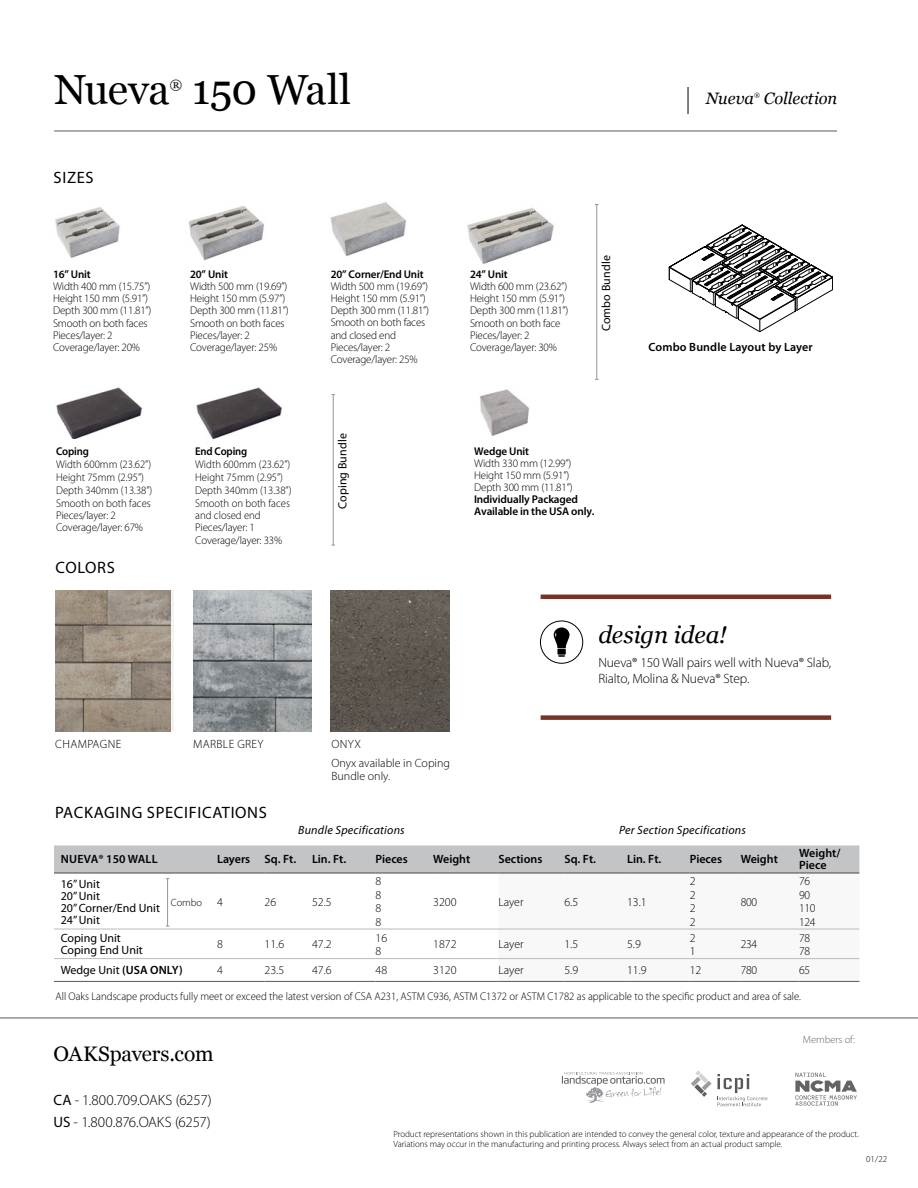
<style>
.page{position:relative;width:918px;height:1188px;background:#fff}
.page>*{position:absolute;margin:0;border:0;box-sizing:border-box;transform-origin:0 0}
.t1{font:42px "Georgia";letter-spacing:-.01em;color:#000}
.t2{font:italic 24px "Georgia";letter-spacing:-.01em;color:#000}
.t3{font:21px "Georgia";letter-spacing:-.01em;color:#000}
.t4{font:16.5px "Myriad Pro";letter-spacing:.04em;color:#000}
.t5{font:italic 16.5px "Georgia";letter-spacing:-.005em;color:#000}
.t6{font:300 15px/22.5px "Myriad Pro";letter-spacing:-.005em;color:#000}
.t7{font:300 13.5px/16.5px "Myriad Pro";letter-spacing:-.01em;color:#000}
.t8{font:13.05px "Georgia";color:#000}
.t9{font:300 12px/13.5px "Myriad Pro";color:#000}
.t10{font:12px/12px "Myriad Pro";color:#000}
.t11{font:600 12px/12px "Myriad Pro";color:#000}
.t12{font:italic 12px "Myriad Pro";letter-spacing:.02em;color:#000}
.t13{font:300 12px "Myriad Pro";letter-spacing:.03em;color:#000}
.t14{font:600 12px "Myriad Pro";letter-spacing:.02em;color:#000}
.t15{font:300 12px/13.5px "Myriad Pro";letter-spacing:-.03em;color:#000}
.t16{font:300 11.25px/12.1px "Myriad Pro";letter-spacing:-.015em;color:#000}
.t17{font:300 11.25px/12.8px "Myriad Pro";letter-spacing:-.015em;color:#000;scale:.95 1}
.t18{font:600 11.25px/12px "Myriad Pro";letter-spacing:-.015em;color:#000}
.t19{font:600 11.25px "Myriad Pro";letter-spacing:-.015em;color:#000;scale:.95 1}
.t20{font:300 10.5px "Myriad Pro";letter-spacing:-.005em;color:#636466}
.t21{font:300 10.5px "Myriad Pro";letter-spacing:-.01em;color:#000}
.t22{font:300 9px/10.5px "Myriad Pro";letter-spacing:-.005em;color:#000}
.t23{font:italic 6.15px "Georgia";color:#000}
.s1{font-weight:600}
.s2{font-weight:400}
</style>
<div class="page">
<img style="left:188px;top:206px;width:76px;height:54px">
<img style="left:55px;top:207px;width:65px;height:51px">
<img style="left:467px;top:207px;width:87px;height:57px">
<img style="left:193px;top:590px;width:119px;height:141px">
<img style="left:330px;top:590px;width:120px;height:141px">
<div style="left:55px;top:590px;width:119px;height:141px;background:#f2f3f3"></div>
<img style="left:55px;top:590px;width:116px;height:141px">
<hr style="left:596px;top:204px;width:1px;height:175px;background:#939598">
<img style="left:330px;top:202px;width:76px;height:54px">
<svg style="left:669px;top:225px;width:164px;height:107px"></svg>
<hr style="left:0;top:1018px;width:918px;height:1px;background:#58595b">
<svg style="left:691px;top:1070px;width:76px;height:36px"></svg>
<svg style="left:562px;top:1072px;width:103px;height:31px"></svg>
<svg style="left:795px;top:1073px;width:62px;height:33px"></svg>
<hr style="left:54px;top:131px;width:783px;height:1px;background:#58595b">
<svg style="left:688px;top:87px;width:1px;height:27px"></svg>
<div style="left:540px;top:621px;width:43px;height:43px;border:1px solid #000;border-radius:50%"></div>
<svg style="left:554px;top:627px;width:16px;height:30px"></svg>
<div style="left:541px;top:715px;width:290px;height:5px;background:#783328"></div>
<hr style="left:541px;top:595px;width:290px;height:4px;background:#783328">
<img style="left:56px;top:387px;width:87px;height:52px">
<img style="left:196px;top:387px;width:87px;height:53px">
<hr style="left:333px;top:395px;width:1px;height:150px;background:#939598">
<hr style="left:54px;top:981px;width:163px;height:1px;background:#58595b">
<hr style="left:217px;top:981px;width:48px;height:1px;background:#58595b">
<hr style="left:265px;top:981px;width:47px;height:1px;background:#58595b">
<hr style="left:312px;top:981px;width:64px;height:1px;background:#58595b">
<hr style="left:376px;top:981px;width:57px;height:1px;background:#58595b">
<hr style="left:433px;top:981px;width:65px;height:1px;background:#58595b">
<hr style="left:498px;top:981px;width:66px;height:1px;background:#58595b">
<hr style="left:564px;top:981px;width:63px;height:1px;background:#58595b">
<hr style="left:627px;top:981px;width:63px;height:1px;background:#58595b">
<hr style="left:690px;top:981px;width:51px;height:1px;background:#58595b">
<hr style="left:741px;top:981px;width:58px;height:1px;background:#58595b">
<hr style="left:799px;top:981px;width:60px;height:1px;background:#58595b">
<svg style="left:54px;top:845px;width:805px;height:136px"></svg>
<img style="left:479px;top:389px;width:51px;height:47px">
<h1 class="t1" style="left:54px;top:59px;width:117px">Nueva</h1>
<p class="t8" style="left:170px;top:75px;width:14px">®</p>
<h1 class="t1" style="left:192px;top:59px;width:161px">150 Wall</h1>
<h3 class="t4" style="left:54px;top:168px;width:42px">SIZES</h3>
<h3 class="t5" style="left:706px;top:86px;width:50px">Nueva</h3>
<p class="t23" style="left:754px;top:91px;width:7px">®</p>
<h3 class="t5" style="left:764px;top:86px;width:75px">Collection</h3>
<p class="t18" style="left:53px;top:268px;width:39px">16” Unit</p>
<p class="t16" style="left:53px;top:280px;width:100px">Width 400 mm (15.75”)<br>Height 150 mm (5.91”)<br>Depth 300 mm (11.81”)<br>Smooth on both faces<br>Pieces/layer: 2<br>Coverage/layer: 20%</p>
<p class="t18" style="left:190px;top:268px;width:39px">20” Unit</p>
<p class="t16" style="left:190px;top:280px;width:100px">Width 500 mm (19.69”)<br>Height 150 mm (5.97”)<br>Depth 300 mm (11.81”)<br>Smooth on both faces<br>Pieces/layer: 2<br>Coverage/layer: 25%</p>
<p class="t18" style="left:331px;top:268px;width:94px">20” Corner/End Unit</p>
<p class="t16" style="left:331px;top:280px;width:100px">Width 500 mm (19.69”)<br>Height 150 mm (5.91”)<br>Depth 300 mm (11.81”)<br>Smooth on both faces and closed end<br>Pieces/layer: 2<br>Coverage/layer: 25%</p>
<p class="t18" style="left:470px;top:268px;width:39px">24” Unit</p>
<p class="t16" style="left:470px;top:280px;width:100px">Width 600 mm (23.62”)<br>Height 150 mm (5.91”)<br>Depth 300 mm (11.81”)<br>Smooth on both face<br>Pieces/layer: 2<br>Coverage/layer: 30%</p>
<p class="t10" style="left:600px;top:331px;width:78px;rotate:-90deg">Combo Bundle</p>
<p class="t11" style="left:649px;top:341px;width:166px">Combo Bundle Layout by Layer</p>
<p class="t19" style="left:56px;top:445px;width:36px">Coping</p>
<p class="t17" style="left:56px;top:458px;width:103px">Width 600mm (23.62”)<br>Height 75mm (2.95”)<br>Depth 340mm (13.38”)<br>Smooth on both faces<br>Pieces/layer: 2<br>Coverage/layer: 67%</p>
<h3 class="t4" style="left:55px;top:558px;width:61px">COLORS</h3>
<p class="t19" style="left:195px;top:445px;width:56px">End Coping</p>
<p class="t17" style="left:195px;top:458px;width:103px">Width 600mm (23.62”)<br>Height 75mm (2.95”)<br>Depth 340mm (13.38”)<br>Smooth on both faces and closed end<br>Pieces/layer: 1<br>Coverage/layer: 33%</p>
<p class="t10" style="left:337px;top:509px;width:77px;rotate:-90deg">Coping Bundle</p>
<p class="t13" style="left:55px;top:737px;width:68px">CHAMPAGNE</p>
<p class="t13" style="left:193px;top:737px;width:72px">MARBLE GREY</p>
<p class="t9" style="left:331px;top:737px;width:31px">ONYX</p>
<p class="t9" style="left:332px;top:756px;width:120px">Onyx available in Coping<br>Bundle only.</p>
<h3 class="t4" style="left:55px;top:804px;width:213px">PACKAGING SPECIFICATIONS</h3>
<p class="t18" style="left:474px;top:445px;width:56px">Wedge Unit</p>
<p class="t16" style="left:474px;top:457px;width:100px">Width 330 mm (12.99”)<br>Height 150 mm (5.91”)<br>Depth 300 mm (11.81”)</p>
<p class="t18" style="left:474px;top:493px;width:122px">Individually Packaged<br>Available in the USA only.</p>
<h2 class="t2" style="left:598px;top:618px;width:130px">design idea!</h2>
<p class="t7" style="left:598px;top:654px;width:234px">Nueva® 150 Wall pairs well with Nueva® Slab,<br>Rialto, Molina &amp; Nueva® Step.</p>
<p class="t12" style="left:298px;top:824px;width:108px">Bundle Specifications</p>
<p class="t12" style="left:619px;top:824px;width:129px">Per Section Specifications</p>
<p class="t14" style="left:61px;top:853px;width:98px">NUEVA® 150 WALL</p>
<p class="t11" style="left:217px;top:854px;width:81px">Layers Sq. Ft.</p>
<p class="t11" style="left:312px;top:854px;width:36px">Lin. Ft.</p>
<p class="t11" style="left:376px;top:854px;width:34px">Pieces</p>
<p class="t11" style="left:433px;top:854px;width:39px">Weight</p>
<p class="t11" style="left:498px;top:854px;width:45px">Sections</p>
<p class="t11" style="left:564px;top:854px;width:33px">Sq. Ft.</p>
<p class="t11" style="left:627px;top:854px;width:36px">Lin. Ft.</p>
<p class="t11" style="left:690px;top:854px;width:34px">Pieces</p>
<p class="t11" style="left:741px;top:854px;width:39px">Weight</p>
<p class="t11" style="left:799px;top:848px;width:43px">Weight/<br>Piece</p>
<p class="t10" style="left:61px;top:878px;width:101px">16” Unit<br>20” Unit<br>20” Corner/End Unit<br>24” Unit</p>
<p class="t15" style="left:799px;top:875px;width:18px">76<br>90<br>110<br>124</p>
<p class="t9" style="left:376px;top:875px;width:7px;text-align:justify">8<br>8<br>8<br>8</p>
<p class="t9" style="left:690px;top:875px;width:7px;text-align:justify">2<br>2<br>2<br>2</p>
<p class="t9" style="left:433px;top:895px;width:25px">3200</p>
<p class="t9" style="left:498px;top:895px;width:27px">Layer</p>
<p class="t9" style="left:564px;top:895px;width:15px">6.5</p>
<p class="t9" style="left:627px;top:895px;width:21px">13.1</p>
<p class="t9" style="left:217px;top:895px;width:7px">4</p>
<p class="t9" style="left:265px;top:895px;width:13px">26</p>
<p class="t9" style="left:312px;top:895px;width:21px">52.5</p>
<p class="t9" style="left:741px;top:895px;width:18px">800</p>
<p class="t21" style="left:171px;top:897px;width:33px">Combo</p>
<p class="t10" style="left:61px;top:933px;width:84px">Coping Unit<br>Coping End Unit</p>
<p class="t9" style="left:217px;top:938px;width:7px">8</p>
<p class="t9" style="left:265px;top:938px;width:21px">11.6</p>
<p class="t9" style="left:312px;top:938px;width:21px">47.2</p>
<p class="t9" style="left:376px;top:931px;width:13px">16<br>8</p>
<p class="t9" style="left:433px;top:938px;width:25px">1872</p>
<p class="t9" style="left:498px;top:938px;width:27px">Layer</p>
<p class="t9" style="left:564px;top:938px;width:15px">1.5</p>
<p class="t9" style="left:627px;top:938px;width:15px">5.9</p>
<p class="t9" style="left:690px;top:931px;width:7px">2<br>1</p>
<p class="t9" style="left:741px;top:938px;width:18px">234</p>
<p class="t9" style="left:799px;top:931px;width:13px">78<br>78</p>
<p class="t10" style="left:61px;top:965px;width:123px">Wedge Unit <span class="s1">(USA ONLY)</span></p>
<p class="t9" style="left:217px;top:964px;width:7px">4</p>
<p class="t9" style="left:265px;top:964px;width:21px">23.5</p>
<p class="t9" style="left:312px;top:964px;width:21px">47.6</p>
<p class="t9" style="left:376px;top:964px;width:13px">48</p>
<p class="t9" style="left:433px;top:964px;width:25px">3120</p>
<p class="t9" style="left:498px;top:964px;width:27px">Layer</p>
<p class="t9" style="left:564px;top:964px;width:15px">5.9</p>
<p class="t9" style="left:627px;top:964px;width:21px">11.9</p>
<p class="t9" style="left:690px;top:964px;width:13px">12</p>
<p class="t9" style="left:741px;top:964px;width:18px">780</p>
<p class="t9" style="left:799px;top:964px;width:13px">65</p>
<p class="t17" style="left:56px;top:990px;width:786px">All Oaks Landscape products fully meet or exceed the latest version of CSA A231, ASTM C936, ASTM C1372 or ASTM C1782 as applicable to the specific product and area of sale.</p>
<h3 class="t3" style="left:54px;top:1039px;width:162px">OAKSpavers.com</h3>
<h3 class="t6" style="left:54px;top:1089px;width:160px"><span class="s2">CA</span> - 1.800.709.OAKS (6257)<br><span class="s2">US</span> - 1.800.876.OAKS (6257)</h3>
<p class="t20" style="left:803px;top:1033px;width:54px">Members of:</p>
<p class="t22" style="left:394px;top:1129px;width:467px">Product representations shown in this publication are intended to convey the general color, texture and appearance of the product.<br>Variations may occur in the manufacturing and printing process. Always select from an actual product sample.</p>
<p class="t22" style="left:866px;top:1154px;width:23px">01/22</p>
</div>
